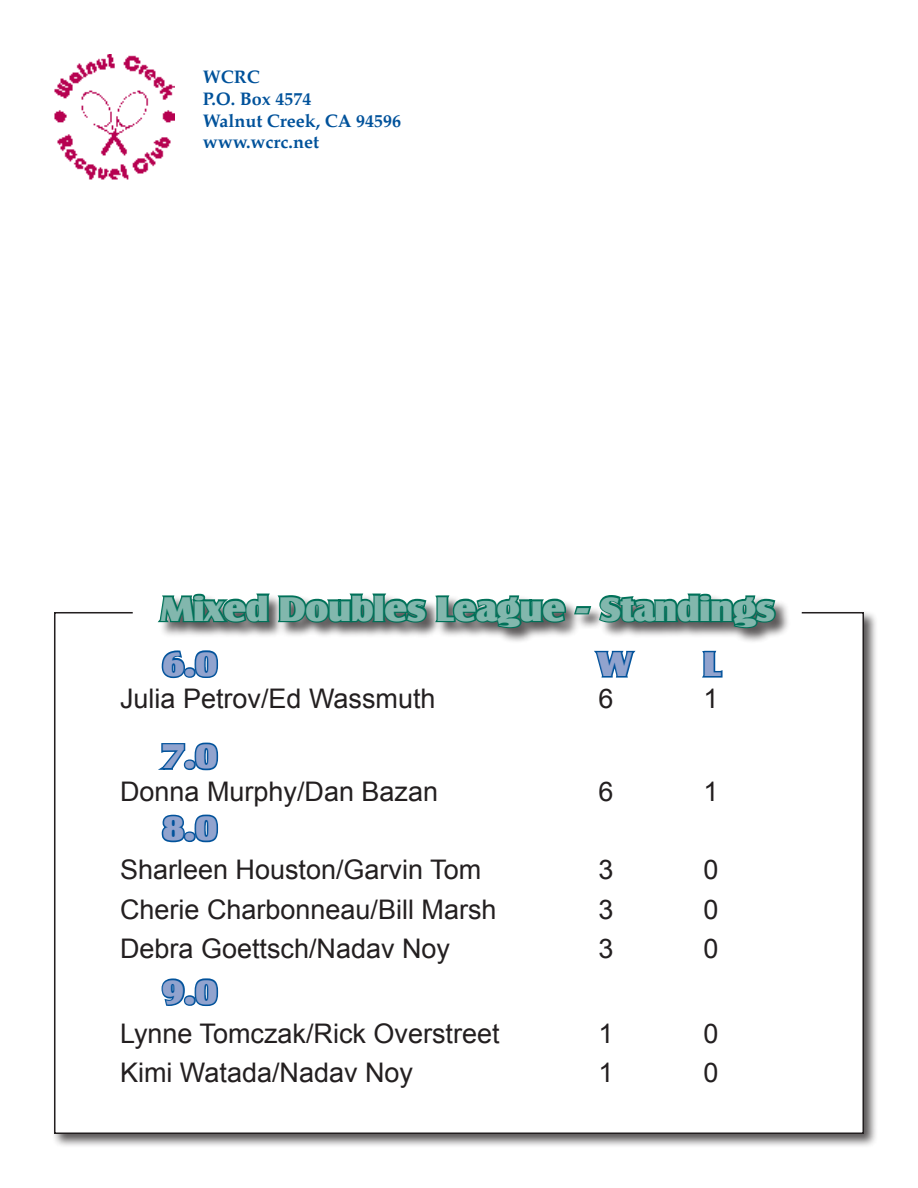
<style>
.page{position:relative;width:918px;height:1188px;background:#fff}
.page>*{position:absolute;margin:0;border:0;box-sizing:border-box;transform-origin:0 0}
.t1{font:700 33px "Silva";color:#82b7ad;scale:1.1 1}
.t2{font:700 33px "Silva";color:#91a3ce;scale:1.1 1}
.t3{font:27px "Arial";color:#231f20}
.t4{font:700 18px/21.6px "Palatino";color:#01529b}
</style>
<div class="page">
<img style="left:54px;top:54px;width:120px;height:126px">
<div style="left:51px;top:609px;width:826px;height:539px;background:#231f20;opacity:.75"></div>
<div style="left:55px;top:613px;width:808px;height:520px;background:#fff"></div>
<div style="left:133px;top:597px;width:669px;height:37px;background:#fff"></div>
<div style="left:158px;top:593px;width:633px;height:50px;background:#231f20;opacity:.75"></div>
<svg style="left:277px;top:593px;width:151px;height:50px"></svg>
<svg style="left:154px;top:593px;width:116px;height:86px"></svg>
<svg style="left:434px;top:593px;width:343px;height:85px"></svg>
<svg style="left:158px;top:742px;width:61px;height:29px"></svg>
<svg style="left:161px;top:814px;width:58px;height:29px"></svg>
<svg style="left:161px;top:978px;width:58px;height:29px"></svg>
<p class="t4" style="left:203px;top:66px;width:200px">WCRC<br>P.O. Box 4574<br>Walnut Creek, CA 94596 www.wcrc.net</p>
<p class="t1" style="left:161px;top:588px;width:560px">Mixed Doubles League - Standings</p>
<p class="t2" style="left:162px;top:643px;width:52px">6.0</p>
<p class="t2" style="left:599px;top:643px;width:31px">W</p>
<p class="t2" style="left:704px;top:643px;width:17px">L</p>
<p class="t3" style="left:120px;top:681px;width:317px">Julia Petrov/Ed Wassmuth</p>
<p class="t3" style="left:598px;top:681px;width:17px">6</p>
<p class="t3" style="left:703px;top:681px;width:17px">1</p>
<p class="t2" style="left:162px;top:736px;width:52px">7.0</p>
<p class="t3" style="left:120px;top:774px;width:320px">Donna Murphy/Dan Bazan</p>
<p class="t3" style="left:598px;top:774px;width:17px">6</p>
<p class="t3" style="left:703px;top:774px;width:17px">1</p>
<p class="t2" style="left:162px;top:808px;width:52px">8.0</p>
<p class="t3" style="left:120px;top:852px;width:363px">Sharleen Houston/Garvin Tom</p>
<p class="t3" style="left:598px;top:852px;width:17px">3</p>
<p class="t3" style="left:703px;top:852px;width:17px">0</p>
<p class="t3" style="left:120px;top:891px;width:378px">Cherie Charbonneau/Bill Marsh</p>
<p class="t3" style="left:598px;top:891px;width:17px">3</p>
<p class="t3" style="left:703px;top:891px;width:17px">0</p>
<p class="t3" style="left:120px;top:931px;width:332px">Debra Goettsch/Nadav Noy</p>
<p class="t3" style="left:598px;top:931px;width:17px">3</p>
<p class="t3" style="left:703px;top:931px;width:17px">0</p>
<p class="t2" style="left:162px;top:971px;width:52px">9.0</p>
<p class="t3" style="left:120px;top:1016px;width:381px">Lynne Tomczak/Rick Overstreet</p>
<p class="t3" style="left:598px;top:1016px;width:17px">1</p>
<p class="t3" style="left:703px;top:1016px;width:17px">0</p>
<p class="t3" style="left:120px;top:1055px;width:295px">Kimi Watada/Nadav Noy</p>
<p class="t3" style="left:598px;top:1055px;width:17px">1</p>
<p class="t3" style="left:703px;top:1055px;width:17px">0</p>
</div>
